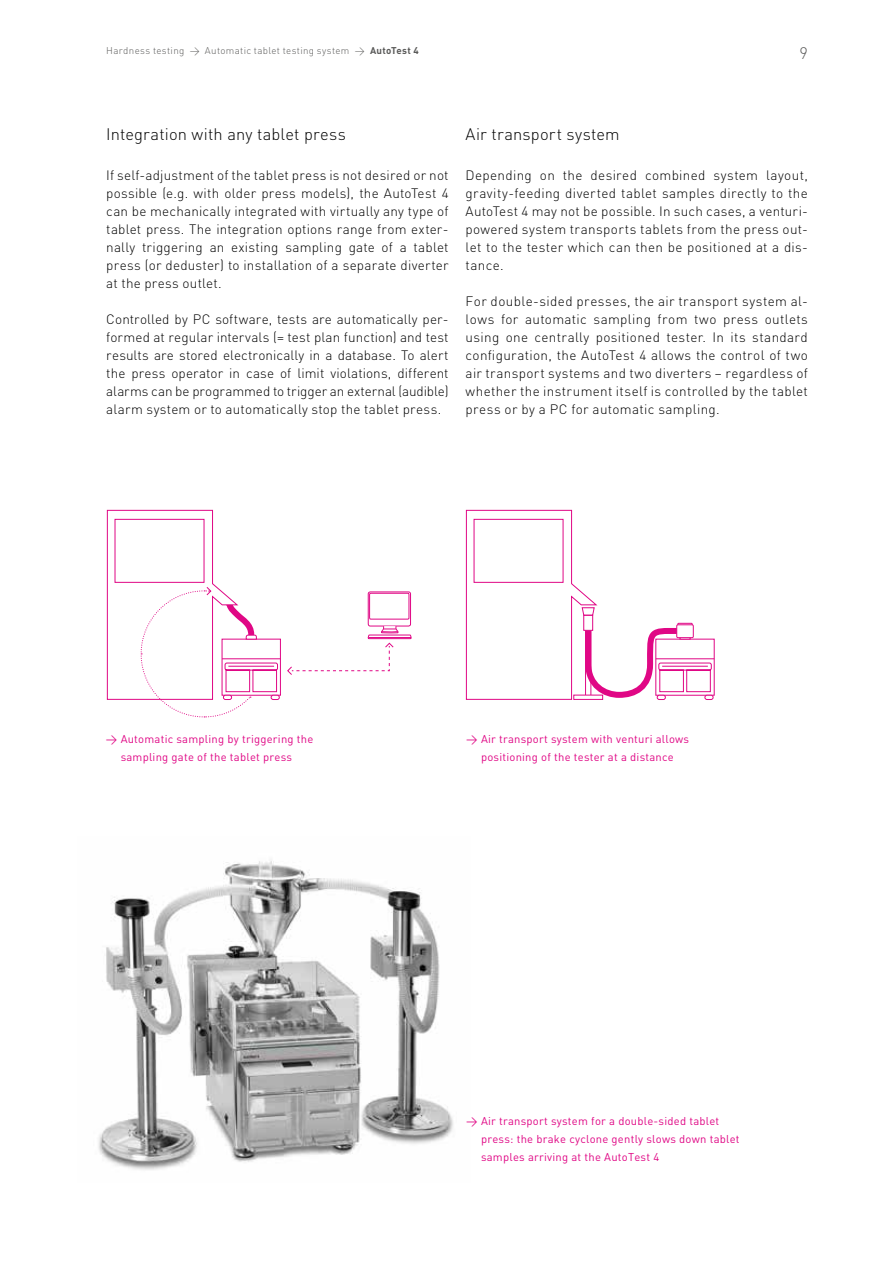
<style>
.page{position:relative;width:893px;height:1263px;background:#fff}
.page>*{position:absolute;margin:0;border:0;box-sizing:border-box;transform-origin:0 0}
.t1{font:300 16.5px "DIN";letter-spacing:.01em;color:#000}
.t2{font:300 16.5px "DIN";color:#5a5a59}
.t3{font:300 13.5px/18px "DIN";letter-spacing:.02em;color:#000;text-align:justify}
.t4{font:11.25px/18px "DIN";letter-spacing:.02em;color:#e00785;text-align:center}
.t5{font:300 9.75px "DIN";letter-spacing:.035em;color:#5a5a59}
.s1{font-weight:700}
</style>
<div class="page">
<img style="left:98px;top:860px;width:355px;height:310px">
<div style="left:368px;top:592px;width:43px;height:34px;border:1px solid #e00785;border-radius:2px"></div>
<div style="left:369px;top:593px;width:40px;height:26px;border:1px solid #e00785"></div>
<svg style="left:107px;top:510px;width:173px;height:208px"></svg>
<svg style="left:713px;top:639px;width:2px;height:57px"></svg>
<hr style="left:656px;top:658px;width:58px;height:1px;background:#e00785">
<svg style="left:466px;top:510px;width:247px;height:190px"></svg>
<svg style="left:287px;top:625px;width:125px;height:50px"></svg>
<p class="t5" style="left:106px;top:44px;width:314px">Hardness testing &gt; Automatic tablet testing system &gt; <span class="s1">AutoTest 4</span></p>
<p class="t2" style="left:799px;top:42px;width:10px">9</p>
<p class="t1" style="left:106px;top:123px;width:241px">Integration with any tablet press</p>
<p class="t3" style="left:106px;top:166px;width:344px">If self-adjustment of the tablet press is not desired or not possible (e.g. with older press models), the AutoTest 4 can be mechanically integrated with virtually any type of tablet press. The integration options range from exter&shy;nally triggering an existing sampling gate of a tablet press (or deduster) to installation of a separate diverter at the press outlet.</p>
<p class="t3" style="left:106px;top:310px;width:344px">Controlled by PC software, tests are automatically per&shy;formed at regular intervals (= test plan function) and test results are stored electronically in a database. To alert the press operator in case of limit violations, different alarms can be programmed to trigger an external (audible) alarm system or to automatically stop the tablet press.</p>
<p class="t1" style="left:466px;top:123px;width:156px">Air transport system</p>
<p class="t3" style="left:466px;top:166px;width:344px">Depending on the desired combined system layout, gravity-feeding diverted tablet samples directly to the AutoTest 4 may not be possible. In such cases, a venturi&shy;powered system transports tablets from the press out&shy;let to the tester which can then be positioned at a dis&shy;tance.</p>
<p class="t3" style="left:466px;top:292px;width:344px">For double-sided presses, the air transport system al&shy;lows for automatic sampling from two press outlets using one centrally positioned tester. In its standard configuration, the AutoTest 4 allows the control of two air transport systems and two diverters – regardless of whether the instrument itself is controlled by the tablet press or by a PC for automatic sampling.</p>
<p class="t4" style="left:106px;top:729px;width:209px">&gt; Automatic sampling by triggering the sampling gate of the tablet press</p>
<p class="t4" style="left:466px;top:729px;width:225px">&gt; Air transport system with venturi allows positioning of the tester at a distance</p>
<p class="t4" style="left:481px;top:1112px;width:260px;text-align:left;text-indent:-15px">&gt; Air transport system for a double-sided tablet press: the brake cyclone gently slows down tablet samples arriving at the AutoTest 4</p>
</div>
